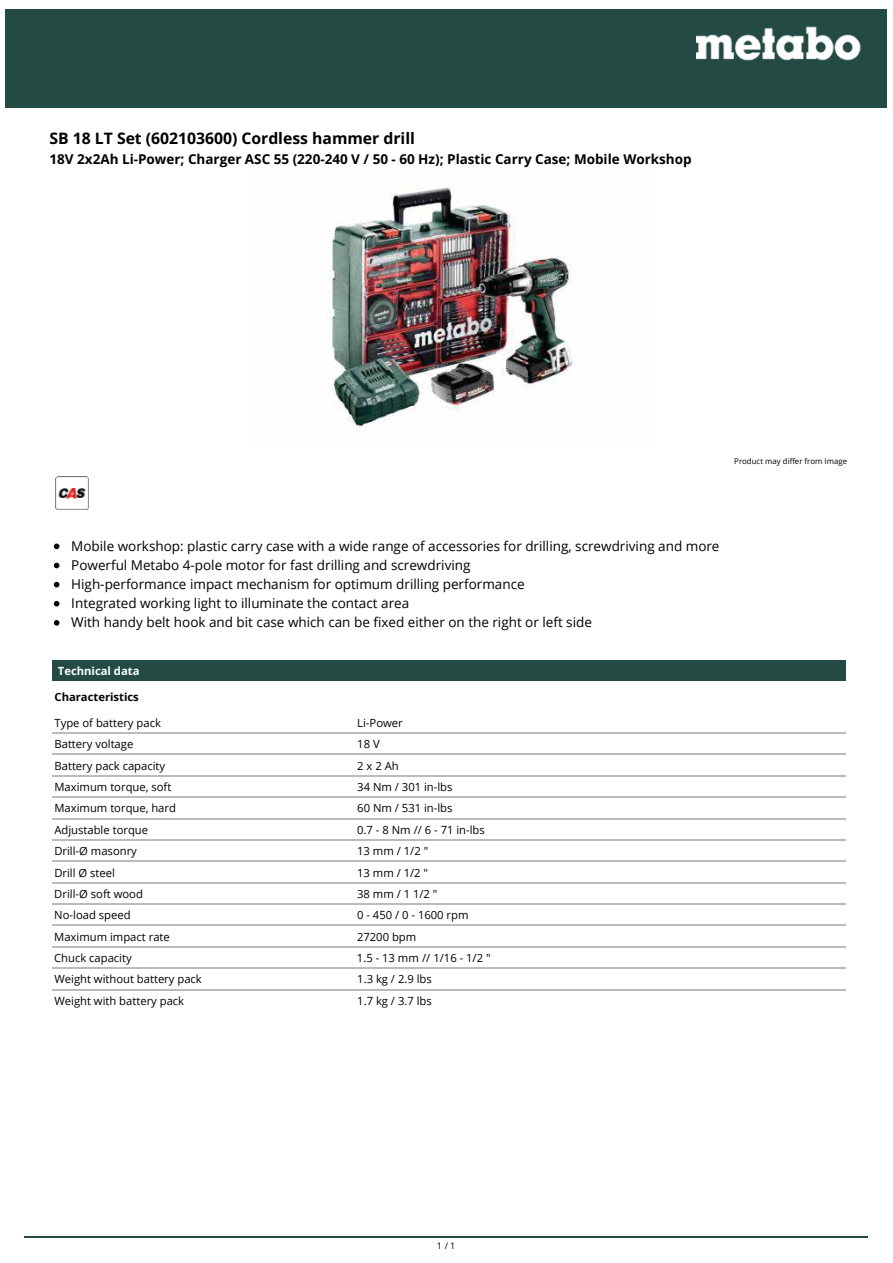
<style>
.page{position:relative;width:893px;height:1263px;background:#fff}
.page>*{position:absolute;margin:0;border:0;box-sizing:border-box;transform-origin:0 0}
.t1{font:700 15.75px "Open Sans";color:#000}
.t2{font:13.5px/19.2px "Open Sans";color:#000}
.t3{font:700 13.5px "Open Sans";color:#000}
.t4{font:11.25px "Open Sans";color:#000}
.t5{font:700 11.25px "Open Sans";color:#000}
.t6{font:700 11.25px "Open Sans";color:#fff}
.t7{font:9px "Open Sans";color:#000}
.t8{font:7.8px "Open Sans";color:#000}
</style>
<div class="page">
<svg style="left:54px;top:544px;width:5px;height:5px"></svg>
<svg style="left:54px;top:563px;width:5px;height:5px"></svg>
<svg style="left:54px;top:582px;width:5px;height:5px"></svg>
<svg style="left:54px;top:601px;width:5px;height:6px"></svg>
<svg style="left:54px;top:620px;width:5px;height:6px"></svg>
<img style="left:332px;top:185px;width:241px;height:246px">
<img style="left:56px;top:477px;width:32px;height:32px">
<div style="left:6px;top:9px;width:880px;height:99px;background:#234b44"></div>
<img style="left:696px;top:26px;width:165px;height:35px">
<hr style="left:25px;top:1236px;width:842px;height:2px;background:#234b44">
<div style="left:52px;top:661px;width:793px;height:20px;background:#234b44"></div>
<hr style="left:52px;top:733px;width:303px;height:1px;background:#bbb">
<hr style="left:355px;top:733px;width:490px;height:1px;background:#bbb">
<hr style="left:52px;top:754px;width:303px;height:1px;background:#bbb">
<hr style="left:355px;top:754px;width:490px;height:1px;background:#bbb">
<hr style="left:52px;top:775px;width:303px;height:1px;background:#bbb">
<hr style="left:355px;top:775px;width:490px;height:1px;background:#bbb">
<hr style="left:52px;top:797px;width:303px;height:1px;background:#bbb">
<hr style="left:355px;top:797px;width:490px;height:1px;background:#bbb">
<hr style="left:52px;top:818px;width:303px;height:1px;background:#bbb">
<hr style="left:355px;top:818px;width:490px;height:1px;background:#bbb">
<hr style="left:52px;top:839px;width:303px;height:2px;background:#bbb">
<hr style="left:355px;top:839px;width:490px;height:2px;background:#bbb">
<hr style="left:52px;top:861px;width:303px;height:1px;background:#bbb">
<hr style="left:355px;top:861px;width:490px;height:1px;background:#bbb">
<hr style="left:52px;top:882px;width:303px;height:1px;background:#bbb">
<hr style="left:355px;top:882px;width:490px;height:1px;background:#bbb">
<hr style="left:52px;top:904px;width:303px;height:1px;background:#bbb">
<hr style="left:355px;top:904px;width:490px;height:1px;background:#bbb">
<hr style="left:52px;top:925px;width:303px;height:1px;background:#bbb">
<hr style="left:355px;top:925px;width:490px;height:1px;background:#bbb">
<hr style="left:52px;top:946px;width:303px;height:1px;background:#bbb">
<hr style="left:355px;top:946px;width:490px;height:1px;background:#bbb">
<hr style="left:52px;top:968px;width:303px;height:1px;background:#bbb">
<hr style="left:355px;top:968px;width:490px;height:1px;background:#bbb">
<hr style="left:52px;top:989px;width:303px;height:1px;background:#bbb">
<hr style="left:355px;top:989px;width:490px;height:1px;background:#bbb">
<h1 class="t1" style="left:50px;top:127px;width:367px">SB 18 LT Set (602103600) Cordless hammer drill</h1>
<p class="t3" style="left:50px;top:150px;width:643px">18V 2x2Ah Li-Power; Charger ASC 55 (220-240 V / 50 - 60 Hz); Plastic Carry Case; Mobile Workshop</p>
<p class="t8" style="left:734px;top:456px;width:114px">Product may differ from Image</p>
<p class="t2" style="left:71px;top:536px;width:649px">Mobile workshop: plastic carry case with a wide range of accessories for drilling, screwdriving and more Powerful Metabo 4-pole motor for fast drilling and screwdriving<br>High-performance impact mechanism for optimum drilling performance<br>Integrated working light to illuminate the contact area<br>With handy belt hook and bit case which can be fixed either on the right or left side</p>
<p class="t6" style="left:58px;top:663px;width:83px">Technical data</p>
<p class="t5" style="left:54px;top:689px;width:86px">Characteristics</p>
<p class="t4" style="left:54px;top:715px;width:108px">Type of battery pack</p>
<p class="t4" style="left:357px;top:715px;width:47px">Li-Power</p>
<p class="t4" style="left:54px;top:737px;width:80px">Battery voltage</p>
<p class="t4" style="left:357px;top:737px;width:24px">18 V</p>
<p class="t4" style="left:54px;top:758px;width:112px">Battery pack capacity</p>
<p class="t4" style="left:357px;top:758px;width:43px">2x2Ah</p>
<p class="t4" style="left:54px;top:779px;width:118px">Maximum torque, soft</p>
<p class="t4" style="left:357px;top:779px;width:97px">34 Nm / 301 in-lbs</p>
<p class="t4" style="left:54px;top:801px;width:123px">Maximum torque, hard</p>
<p class="t4" style="left:357px;top:801px;width:97px">60 Nm / 531 in-lbs</p>
<p class="t4" style="left:54px;top:822px;width:95px">Adjustable torque</p>
<p class="t4" style="left:357px;top:822px;width:129px">0.7 - 8 Nm // 6 - 71 in-lbs</p>
<p class="t4" style="left:54px;top:843px;width:84px">Drill-Ø masonry</p>
<p class="t4" style="left:357px;top:843px;width:73px">13 mm / 1/2 "</p>
<p class="t4" style="left:54px;top:865px;width:62px">Drill Ø steel</p>
<p class="t4" style="left:357px;top:865px;width:73px">13 mm / 1/2 "</p>
<p class="t4" style="left:54px;top:886px;width:90px">Drill-Ø soft wood</p>
<p class="t4" style="left:357px;top:886px;width:82px">38mm/11/2"</p>
<p class="t4" style="left:54px;top:908px;width:78px">No-load speed</p>
<p class="t4" style="left:357px;top:908px;width:113px">0 - 450 / 0 - 1600 rpm</p>
<p class="t4" style="left:54px;top:929px;width:117px">Maximum impact rate</p>
<p class="t4" style="left:357px;top:929px;width:61px">27200 bpm</p>
<p class="t4" style="left:54px;top:950px;width:79px">Chuck capacity</p>
<p class="t4" style="left:357px;top:950px;width:135px">1.5 - 13 mm // 1/16 - 1/2 "</p>
<p class="t4" style="left:54px;top:972px;width:149px">Weight without battery pack</p>
<p class="t4" style="left:357px;top:972px;width:76px">1.3 kg / 2.9 lbs</p>
<p class="t4" style="left:54px;top:993px;width:131px">Weight with battery pack</p>
<p class="t4" style="left:357px;top:993px;width:76px">1.7 kg / 3.7 lbs</p>
<p class="t7" style="left:436px;top:1239px;width:20px">1/1</p>
</div>
